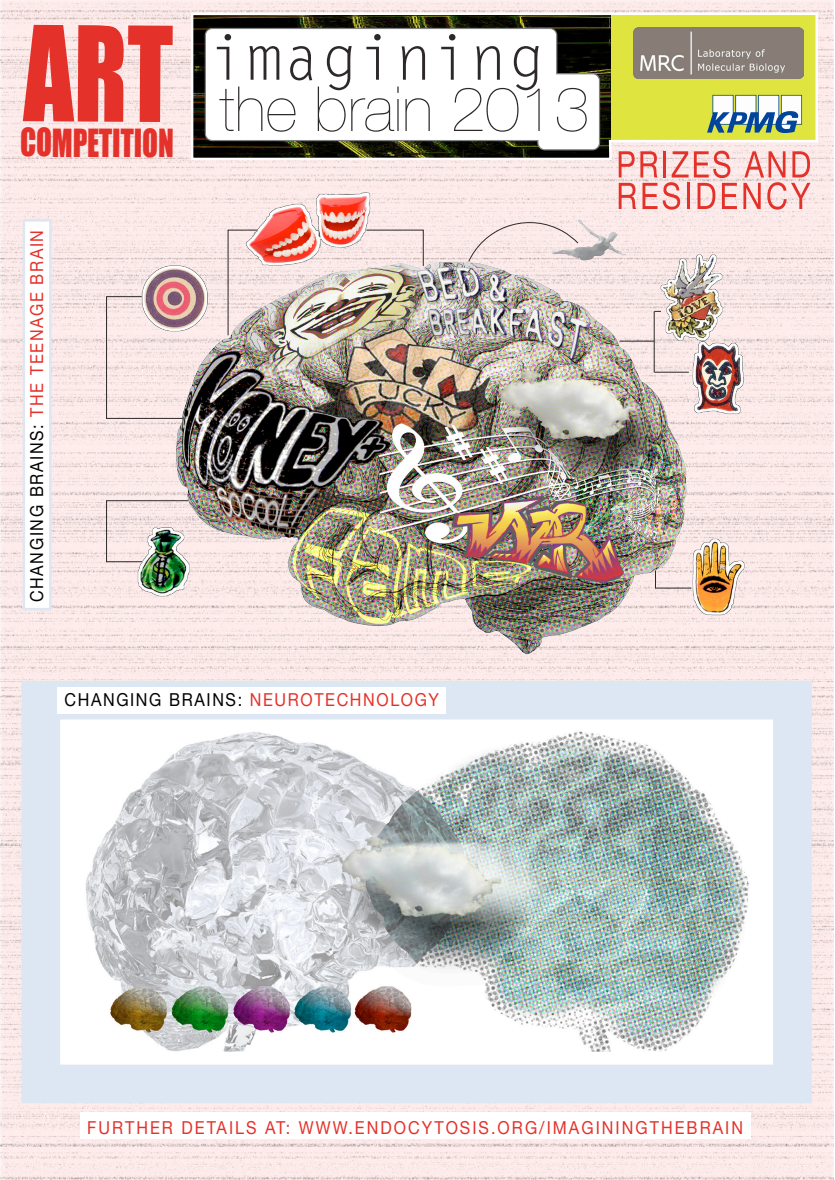
<style>
.page{position:relative;width:835px;height:1180px;background:#fff}
.page>*{position:absolute;margin:0;border:0;box-sizing:border-box;transform-origin:0 0}
.t1{font:121.83px "Impact";color:#e4322a;scale:.81 1}
.t2{font:35.66px "Impact";letter-spacing:-.01em;color:#e4322a;scale:.81 1}
.t3{font:17.81px "Helvetica Neue";letter-spacing:.1em;color:#000;scale:.9 1}
.t4{font:17.81px "Helvetica Neue";letter-spacing:.125em;color:#e4322a;scale:.9 1}
.s1{color:#e4322a}
</style>
<div class="page">
<img style="left:0;top:0;width:833px;height:1180px">
<img style="left:62px;top:721px;width:709px;height:342px">
<svg style="left:191px;top:13px;width:626px;height:147px;background:#9a9b4b"></svg>
<div style="left:22px;top:681px;width:789px;height:422px;border:39px solid #dde6f3"></div>
<img style="left:99px;top:167px;width:671px;height:503px">
<svg style="left:204px;top:27px;width:396px;height:124px"></svg>
<svg style="left:219px;top:87px;width:76px;height:45px"></svg>
<svg style="left:556px;top:88px;width:30px;height:44px"></svg>
<svg style="left:217px;top:34px;width:14px;height:46px"></svg>
<svg style="left:249px;top:46px;width:30px;height:34px"></svg>
<svg style="left:290px;top:46px;width:22px;height:34px"></svg>
<svg style="left:318px;top:34px;width:111px;height:98px"></svg>
<svg style="left:441px;top:34px;width:98px;height:98px"></svg>
<img style="left:633px;top:28px;width:170px;height:50px">
<svg style="left:707px;top:95px;width:94px;height:38px"></svg>
<div style="left:80px;top:1112px;width:670px;height:27px;background:#fff"></div>
<div style="left:57px;top:687px;width:389px;height:26px;background:#fff"></div>
<svg style="left:618px;top:151px;width:118px;height:59px;background:#f2b2af"></svg>
<svg style="left:743px;top:151px;width:67px;height:59px;background:#f2b5b2"></svg>
<div style="left:24px;top:220px;width:26px;height:389px;background:#fff"></div>
<div style="left:23px;top:219px;width:29px;height:391px;border:2px solid #dde6f3"></div>
<h1 class="t1" style="left:23px;top:-1px;width:186px">ART</h1>
<h2 class="t2" style="left:20px;top:121px;width:192px">COMPETITION</h2>
<p class="t3" style="left:21px;top:602px;width:415px;rotate:-90deg">CHANGING BRAINS: <span class="s1">THE TEENAGE BRAIN</span></p>
<p class="t3" style="left:64px;top:684px;width:417px">CHANGING BRAINS: <span class="s1">NEUROTECHNOLOGY</span></p>
<p class="t4" style="left:87px;top:1112px;width:730px">FURTHER DETAILS AT: WWW.ENDOCYTOSIS.ORG/IMAGININGTHEBRAIN</p>
</div>
